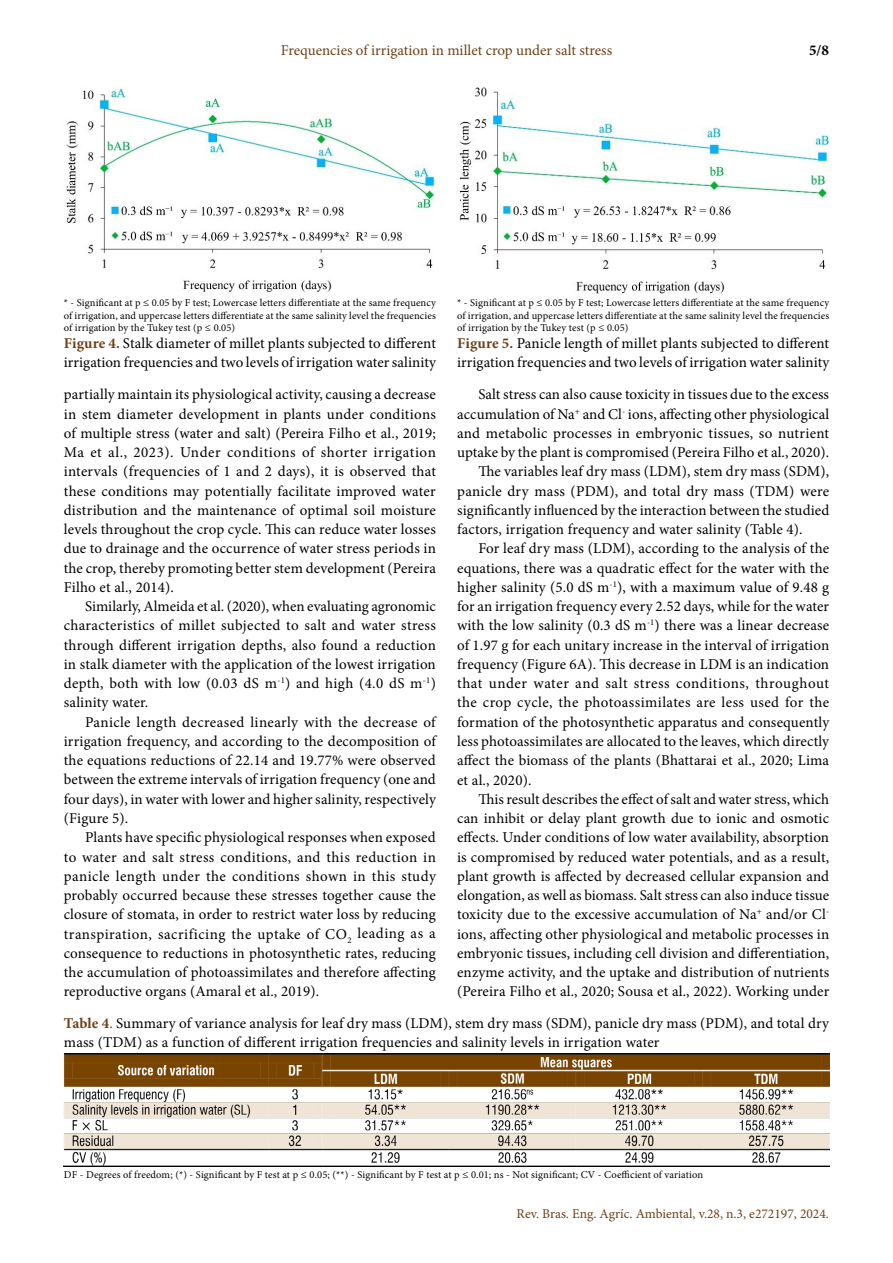
<style>
.page{position:relative;width:893px;height:1263px;background:#fff}
.page>*{position:absolute;margin:0;border:0;box-sizing:border-box;transform-origin:0 0}
.t1{font:15px/19.2px "Minion Pro";letter-spacing:.005em;color:#000;text-align:justify}
.t2{font:15px "Minion Pro";color:#6c4119}
.t3{font:15px "Minion Pro";letter-spacing:.025em;color:#000}
.t4{font:15px "Minion Pro";letter-spacing:.035em;color:#000}
.t5{font:700 15px "Minion Pro";color:#000}
.t6{font:13.5px "Minion Pro";color:#6c4119}
.t7{font:10.5px/12.6px "Minion Pro";letter-spacing:.005em;color:#000;text-align:justify}
.s1{font-weight:700;color:#6c4119}
.s2{color:#6c4119}
</style>
<div class="page">
<img style="left:66px;top:88px;width:369px;height:204px">
<img style="left:64px;top:1053px;width:765px;height:113px">
<img style="left:459px;top:87px;width:370px;height:207px">
<p class="t2" style="left:281px;top:40px;width:333px">Frequencies of irrigation in millet crop under salt stress</p>
<p class="t5" style="left:809px;top:40px;width:21px">5/8</p>
<p class="t7" style="left:64px;top:296px;width:374px">* - Significant at p ≤ 0.05 by F test; Lowercase letters differentiate at the same frequency of irrigation, and uppercase letters differentiate at the same salinity level the frequencies of irrigation by the Tukey test (p ≤ 0.05)</p>
<p class="t1" style="left:64px;top:334px;width:374px;line-height:18.8px"><span class="s1">Figure 4.</span> Stalk diameter of millet plants subjected to different irrigation frequencies and two levels of irrigation water salinity</p>
<p class="t1" style="left:64px;top:385px;width:374px">partially maintain its physiological activity, causing a decrease in stem diameter development in plants under conditions of multiple stress (water and salt) (Pereira Filho et al., 2019; Ma et al., 2023). Under conditions of shorter irrigation intervals (frequencies of 1 and 2 days), it is observed that these conditions may potentially facilitate improved water distribution and the maintenance of optimal soil moisture levels throughout the crop cycle. This can reduce water losses due to drainage and the occurrence of water stress periods in the crop, thereby promoting better stem development (Pereira Filho et al., 2014).</p>
<p class="t1" style="left:64px;top:597px;width:374px;text-indent:21px">Similarly, Almeida et al. (2020), when evaluating agronomic characteristics of millet subjected to salt and water stress through different irrigation depths, also found a reduction in stalk diameter with the application of the lowest irrigation depth, both with low (0.03 dS m<sup>-1</sup>) and high (4.0 dS m<sup>-1</sup>) salinity water.</p>
<p class="t1" style="left:64px;top:712px;width:374px;text-indent:21px">Panicle length decreased linearly with the decrease of irrigation frequency, and according to the decomposition of the equations reductions of 22.14 and 19.77% were observed between the extreme intervals of irrigation frequency (one and four days), in water with lower and higher salinity, respectively (Figure 5).</p>
<p class="t1" style="left:64px;top:828px;width:374px;text-indent:21px">Plants have specific physiological responses when exposed to water and salt stress conditions, and this reduction in panicle length under the conditions shown in this study probably occurred because these stresses together cause the closure of stomata, in order to restrict water loss by reducing transpiration, sacrificing the uptake of CO<sub>2</sub> leading as a consequence to reductions in photosynthetic rates, reducing the accumulation of photoassimilates and therefore affecting reproductive organs (Amaral et al., 2019).</p>
<p class="t7" style="left:457px;top:296px;width:374px">* - Significant at p ≤ 0.05 by F test; Lowercase letters differentiate at the same frequency of irrigation, and uppercase letters differentiate at the same salinity level the frequencies of irrigation by the Tukey test (p ≤ 0.05)</p>
<p class="t1" style="left:457px;top:334px;width:374px;line-height:18.8px"><span class="s1">Figure 5.</span> Panicle length of millet plants subjected to different irrigation frequencies and two levels of irrigation water salinity</p>
<p class="t1" style="left:478px;top:385px;width:352px">Salt stress can also cause toxicity in tissues due to the excess</p>
<p class="t1" style="left:457px;top:404px;width:374px">accumulation of Na<sup>+</sup> and Cl<sup>-</sup> ions, affecting other physiological</p>
<p class="t1" style="left:457px;top:423px;width:373px">and metabolic processes in embryonic tissues, so nutrient</p>
<p class="t1" style="left:457px;top:443px;width:374px">uptake by the plant is compromised (Pereira Filho et al., 2020).</p>
<p class="t1" style="left:478px;top:462px;width:352px">The variables leaf dry mass (LDM), stem dry mass (SDM),</p>
<p class="t1" style="left:457px;top:481px;width:374px">panicle dry mass (PDM), and total dry mass (TDM) were</p>
<p class="t1" style="left:457px;top:501px;width:374px">significantly influenced by the interaction between the studied</p>
<p class="t1" style="left:457px;top:520px;width:347px">factors, irrigation frequency and water salinity (Table 4).</p>
<p class="t1" style="left:478px;top:539px;width:352px">For leaf dry mass (LDM), according to the analysis of the</p>
<p class="t1" style="left:457px;top:558px;width:374px">equations, there was a quadratic effect for the water with the</p>
<p class="t1" style="left:457px;top:577px;width:374px">higher salinity (5.0 dS m<sup>-1</sup>), with a maximum value of 9.48 g</p>
<p class="t1" style="left:457px;top:597px;width:373px">for an irrigation frequency every 2.52 days, while for the water</p>
<p class="t1" style="left:457px;top:616px;width:374px">with the low salinity (0.3 dS m<sup>-1</sup>) there was a linear decrease</p>
<p class="t1" style="left:457px;top:635px;width:374px">of 1.97 g for each unitary increase in the interval of irrigation</p>
<p class="t1" style="left:457px;top:655px;width:373px">frequency (Figure 6A). This decrease in LDM is an indication</p>
<p class="t4" style="left:457px;top:673px;width:374px">that under water and salt stress conditions, throughout</p>
<p class="t3" style="left:457px;top:693px;width:374px">the crop cycle, the photoassimilates are less used for the</p>
<p class="t1" style="left:457px;top:712px;width:374px">formation of the photosynthetic apparatus and consequently</p>
<p class="t1" style="left:457px;top:732px;width:373px">less photoassimilates are allocated to the leaves, which directly</p>
<p class="t1" style="left:457px;top:751px;width:374px">affect the biomass of the plants (Bhattarai et al., 2020; Lima</p>
<p class="t1" style="left:457px;top:770px;width:76px">et al., 2020).</p>
<p class="t1" style="left:478px;top:789px;width:352px">This result describes the effect of salt and water stress, which</p>
<p class="t1" style="left:457px;top:809px;width:374px">can inhibit or delay plant growth due to ionic and osmotic</p>
<p class="t1" style="left:457px;top:828px;width:374px">effects. Under conditions of low water availability, absorption</p>
<p class="t1" style="left:457px;top:847px;width:374px">is compromised by reduced water potentials, and as a result,</p>
<p class="t1" style="left:457px;top:866px;width:374px">plant growth is affected by decreased cellular expansion and</p>
<p class="t1" style="left:457px;top:886px;width:374px">elongation, as well as biomass. Salt stress can also induce tissue</p>
<p class="t1" style="left:457px;top:905px;width:374px">toxicity due to the excessive accumulation of Na<sup>+</sup> and/or Cl<sup>-</sup></p>
<p class="t1" style="left:457px;top:924px;width:374px">ions, affecting other physiological and metabolic processes in</p>
<p class="t1" style="left:457px;top:943px;width:374px">embryonic tissues, including cell division and differentiation,</p>
<p class="t1" style="left:457px;top:963px;width:374px">enzyme activity, and the uptake and distribution of nutrients</p>
<p class="t1" style="left:457px;top:982px;width:374px">(Pereira Filho et al., 2020; Sousa et al., 2022). Working under</p>
<p class="t1" style="left:64px;top:1014px;width:767px;line-height:18.8px"><span class="s1">Table 4</span><span class="s2">.</span> Summary of variance analysis for leaf dry mass (LDM), stem dry mass (SDM), panicle dry mass (PDM), and total dry mass (TDM) as a function of different irrigation frequencies and salinity levels in irrigation water</p>
<p class="t7" style="left:64px;top:1168px;width:641px">DF - Degrees of freedom; (*) - Significant by F test at p ≤ 0.05; (**) - Significant by F test at p ≤ 0.01; ns - Not significant; CV - Coefficient of variation</p>
<p class="t6" style="left:517px;top:1204px;width:314px">Rev. Bras. Eng. Agríc. Ambiental, v.28, n.3, e272197, 2024.</p>
</div>
